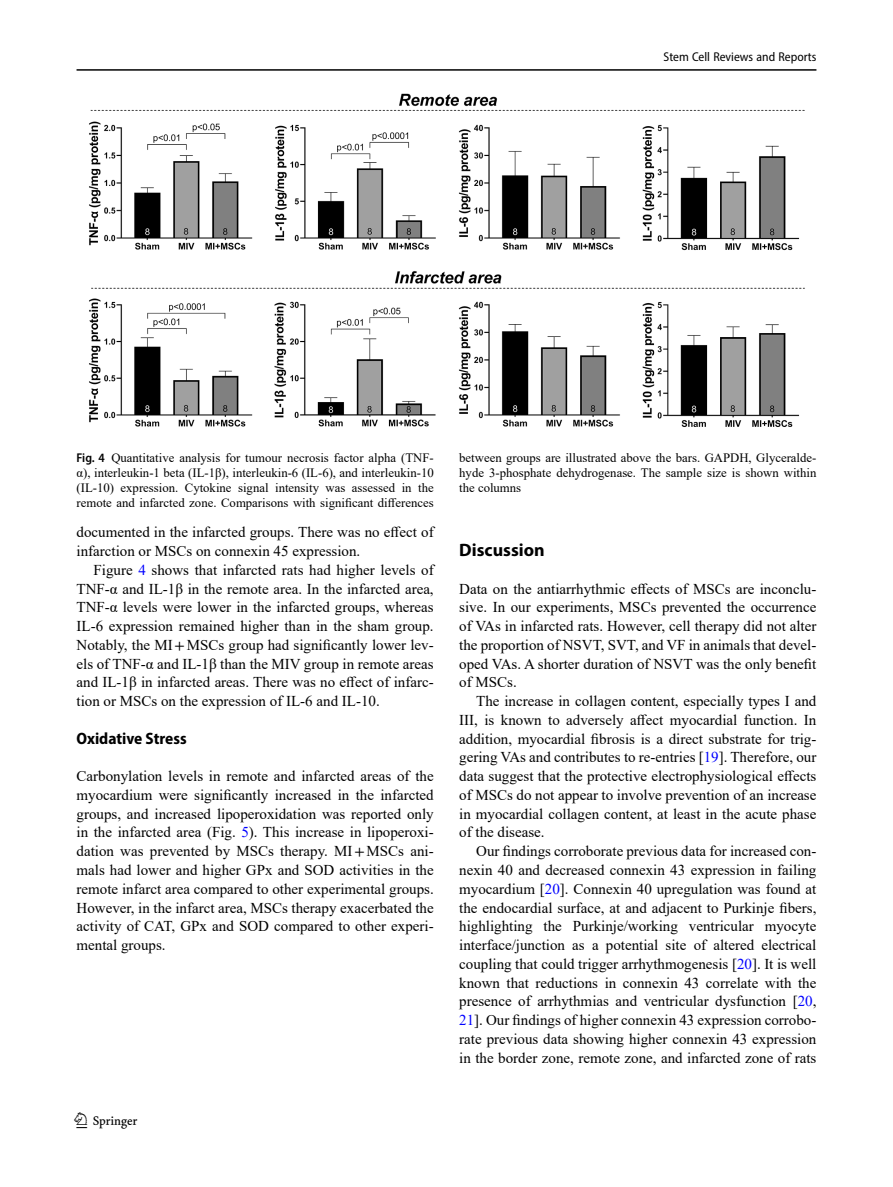
<style>
.page{position:relative;width:893px;height:1187px;background:#fff}
.page>*{position:absolute;margin:0;border:0;box-sizing:border-box;transform-origin:0 0}
.t1{font:22.5px "Springnew";color:#000}
.Head_1{font:700 18px "Myriad Pro";color:#000}
.Head_2{font:700 semi-condensed 16.5px "Myriad Pro";color:#000}
.Body_Text_Indent{font:15px/18.8px "Times New Roman";color:#000;text-align:justify}
.Body_Text{font:15px/18.8px "Times New Roman";color:#000;text-align:justify}
.Figure_Caption{font:12.75px/15px "Times New Roman";color:#000;text-align:justify}
.t2{font:semi-condensed 12.75px "Myriad Pro";color:#000}
.s1{font-family:"Myriad Pro";font-weight:600;font-stretch:semi-condensed}
.s2{color:#00f}
.s3{font-family:"STIX"}
</style>
<div class="page">
<hr style="left:77px;top:69px;width:739px;height:2px;background:#000">
<img style="left:89px;top:93px;width:716px;height:334px">
<p class="t2" style="left:664px;top:49px;width:154px">Stem Cell Reviews and Reports</p>
<p class="Figure_Caption" style="left:77px;top:449px;width:359px"><span class="s1">Fig. 4</span> Quantitative analysis for tumour necrosis factor alpha (TNF&shy;α), interleukin-1 beta (IL-1β), interleukin-6 (IL-6), and interleukin-10 (IL-10) expression. Cytokine signal intensity was assessed in the remote and infarcted zone. Comparisons with significant differences</p>
<p class="Figure_Caption" style="left:459px;top:449px;width:359px">between groups are illustrated above the bars. GAPDH, Glyceralde&shy;hyde 3-phosphate dehydrogenase. The sample size is shown within the columns</p>
<p class="Body_Text_Indent" style="left:77px;top:522px;width:359px">documented in the infarcted groups. There was no effect of infarction or MSCs on connexin 45 expression.</p>
<p class="Body_Text_Indent" style="left:77px;top:560px;width:359px;text-indent:17px">Figure <span class="s2">4</span> shows that infarcted rats had higher levels of TNF-α and IL-1β in the remote area. In the infarcted area, TNF-α levels were lower in the infarcted groups, whereas IL-6 expression remained higher than in the sham group.<br>Notably, the MI<span class="s3">+</span>MSCs group had significantly lower lev&shy;els of TNF-α and IL-1β than the MIV group in remote areas and IL-1β in infarcted areas. There was no effect of infarc&shy;tion or MSCs on the expression of IL-6 and IL-10.</p>
<p class="Head_2" style="left:77px;top:727px;width:112px">Oxidative Stress</p>
<p class="Body_Text" style="left:77px;top:766px;width:359px">Carbonylation levels in remote and infarcted areas of the myocardium were significantly increased in the infarcted groups, and increased lipoperoxidation was reported only in the infarcted area (Fig. <span class="s2">5</span>). This increase in lipoperoxi&shy;dation was prevented by MSCs therapy. MI<span class="s3">+</span>MSCs ani&shy;mals had lower and higher GPx and SOD activities in the remote infarct area compared to other experimental groups.<br>However, in the infarct area, MSCs therapy exacerbated the activity of CAT, GPx and SOD compared to other experi&shy;mental groups.</p>
<h1 class="t1" style="left:77px;top:1107px;width:63px">1 3</h1>
<p class="Head_1" style="left:459px;top:538px;width:87px">Discussion</p>
<p class="Body_Text" style="left:459px;top:578px;width:359px">Data on the antiarrhythmic effects of MSCs are inconclu&shy;sive. In our experiments, MSCs prevented the occurrence of VAs in infarcted rats. However, cell therapy did not alter the proportion of NSVT, SVT, and VF in animals that devel&shy;oped VAs. A shorter duration of NSVT was the only benefit of MSCs.</p>
<p class="Body_Text_Indent" style="left:459px;top:691px;width:359px;text-indent:17px">The increase in collagen content, especially types I and III, is known to adversely affect myocardial function. In addition, myocardial fibrosis is a direct substrate for trig&shy;gering VAs and contributes to re-entries [<span class="s2">19</span>]. Therefore, our data suggest that the protective electrophysiological effects of MSCs do not appear to involve prevention of an increase in myocardial collagen content, at least in the acute phase of the disease.</p>
<p class="Body_Text_Indent" style="left:459px;top:841px;width:359px;text-indent:17px">Our findings corroborate previous data for increased con&shy;nexin 40 and decreased connexin 43 expression in failing myocardium [<span class="s2">20</span>]. Connexin 40 upregulation was found at the endocardial surface, at and adjacent to Purkinje fibers, highlighting the Purkinje/working ventricular myocyte interface/junction as a potential site of altered electrical coupling that could trigger arrhythmogenesis [<span class="s2">20</span>]. It is well known that reductions in connexin 43 correlate with the presence of arrhythmias and ventricular dysfunction [<span class="s2">20</span>, <span class="s2">21</span>]. Our findings of higher connexin 43 expression corrobo&shy;rate previous data showing higher connexin 43 expression in the border zone, remote zone, and infarcted zone of rats</p>
</div>
